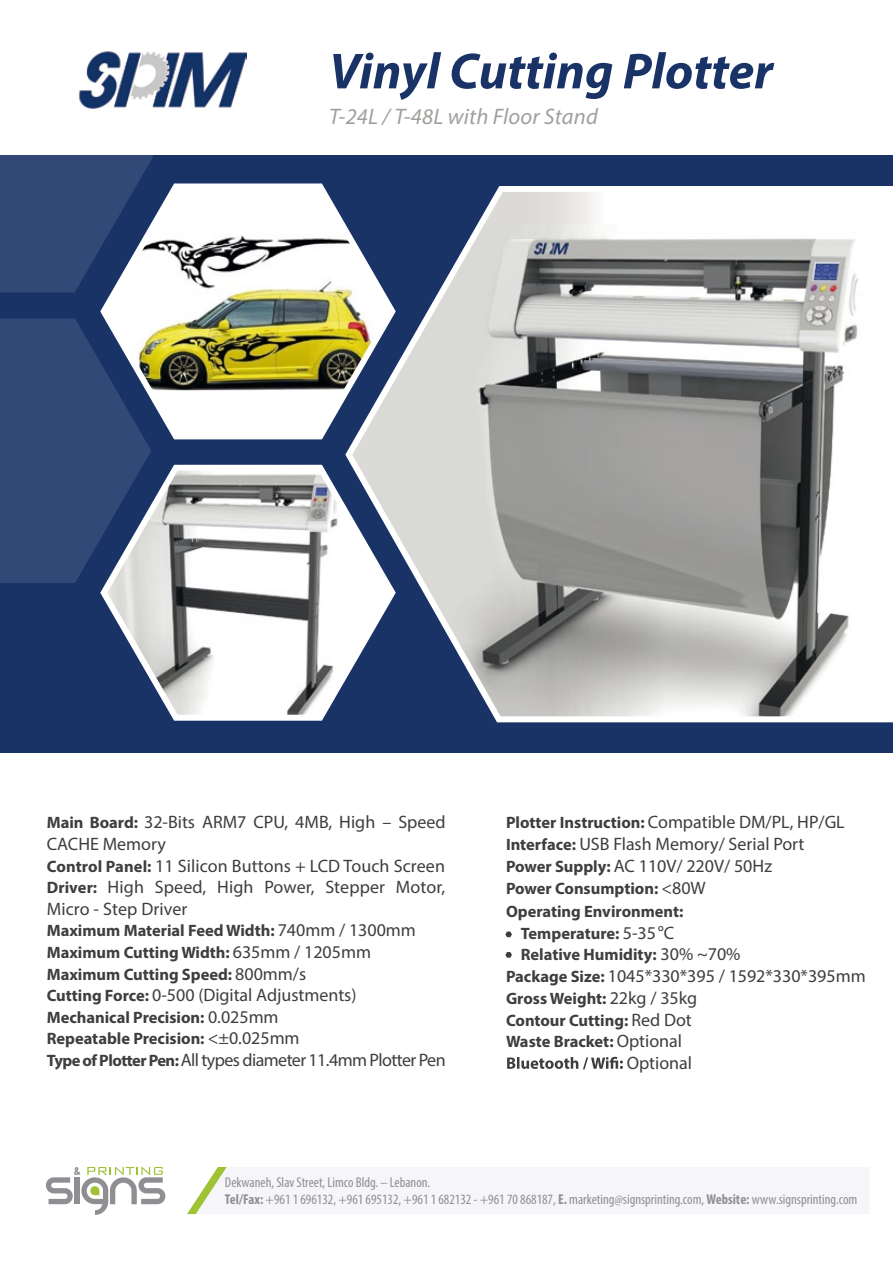
<style>
.page{position:relative;width:893px;height:1263px;background:#fff}
.page>*{position:absolute;margin:0;border:0;box-sizing:border-box;transform-origin:0 0}
.t1{font:italic 700 51px "Myriad Pro";color:#193367}
.t2{font:italic 22.5px "Myriad Pro";letter-spacing:.01em;color:#a09f9c}
.t3{font:18px/21.6px "Myriad Pro";color:#3e3d40}
.t4{font:18px "Myriad Pro";letter-spacing:-.03em;color:#3e3d40}
.t5{font:700 16.5px/21.6px "Myriad Pro";color:#3e3d40}
.t6{font:condensed 14.25px/17.1px "Myriad Pro";color:#909092}
.t7{font:10.05px "Myriad Pro";color:#1a171c}
.s1{font-weight:700;font-size:16.5px}
.s2{font-weight:400;font-size:18px}
.s3{font-weight:700}
</style>
<div class="page">
<div style="left:0;top:155px;width:893px;height:597px;background:#193367"></div>
<svg style="left:345px;top:186px;width:548px;height:537px;background:#afb1b3"></svg>
<svg style="left:100px;top:462px;width:299px;height:261px"></svg>
<img style="left:100px;top:183px;width:299px;height:262px">
<svg style="left:0;top:94px;width:153px;height:198px"></svg>
<svg style="left:0;top:318px;width:151px;height:265px"></svg>
<svg style="left:507px;top:1057px;width:116px;height:12px"></svg>
<svg style="left:505px;top:931px;width:7px;height:6px"></svg>
<svg style="left:505px;top:952px;width:7px;height:6px"></svg>
<img style="left:79px;top:51px;width:168px;height:66px">
<svg style="left:187px;top:1167px;width:40px;height:47px"></svg>
<svg style="left:46px;top:1167px;width:119px;height:48px"></svg>
<h1 class="t1" style="left:329px;top:38px;width:445px">Vinyl Cutting Plotter</h1>
<p class="t2" style="left:329px;top:103px;width:270px">T-24L / T-48L with Floor Stand</p>
<p class="t3" style="left:47px;top:811px;width:400px"><span class="s1">Main Board:</span> 32-Bits ARM7 CPU, 4MB, High – Speed CACHE Memory<br><span class="s1">Control Panel:</span> 11 Silicon Buttons + LCD Touch Screen <span class="s1">Driver:</span> High Speed, High Power, Stepper Motor, Micro - Step Driver</p>
<p class="t5" style="left:47px;top:919px;width:371px">Maximum Material Feed Width: <span class="s2">740mm / 1300mm<br></span>Maximum Cutting Width: <span class="s2">635mm / 1205mm<br></span>Maximum Cutting Speed: <span class="s2">800mm/s</span></p>
<p class="t3" style="left:47px;top:984px;width:311px"><span class="s1">Cutting Force:</span> 0-500 (Digital Adjustments)</p>
<p class="t5" style="left:47px;top:1006px;width:254px">Mechanical Precision: <span class="s2">0.025mm<br></span>Repeatable Precision: <span class="s2">&lt;±0.025mm</span></p>
<p class="t4" style="left:47px;top:1049px;width:400px"><span class="s1">Type of Plotter Pen:</span> All types diameter 11.4mm Plotter Pen</p>
<p class="t3" style="left:506px;top:811px;width:340px"><span class="s1">Plotter Instruction:</span> Compatible DM/PL, HP/GL<br><span class="s1">Interface:</span> USB Flash Memory/ Serial Port<br><span class="s1">Power Supply:</span> AC 110V/ 220V/ 50Hz</p>
<p class="t5" style="left:506px;top:877px;width:201px;line-height:22.5px">Power Consumption: <span class="s2">&lt;80W<br></span>Operating Environment:</p>
<p class="t7" style="left:658px;top:922px;width:7px">o</p>
<p class="t5" style="left:521px;top:922px;width:221px;line-height:21px">Temperature: <span class="s2">5-35 C<br></span>Relative Humidity: <span class="s2">30% ~70%</span></p>
<p class="t3" style="left:506px;top:965px;width:361px"><span class="s1">Package Size:</span> 1045*330*395 / 1592*330*395mm</p>
<p class="t5" style="left:506px;top:987px;width:193px">Gross Weight: <span class="s2">22kg / 35kg<br></span>Contour Cutting: <span class="s2">Red Dot<br></span>Waste Bracket: <span class="s2">Optional</span></p>
<p class="t3" style="left:627px;top:1051px;width:67px">Optional</p>
<p class="t6" style="left:225px;top:1173px;width:634px">Dekwaneh, Slav Street, Limco Bldg. – Lebanon.<br><span class="s3">Tel/Fax:</span> +961 1 696132, +961 695132, +961 1 682132 - +961 70 868187, <span class="s3">E.</span> marketing@signsprinting.com, <span class="s3">Website:</span> www.signsprinting.com</p>
</div>
